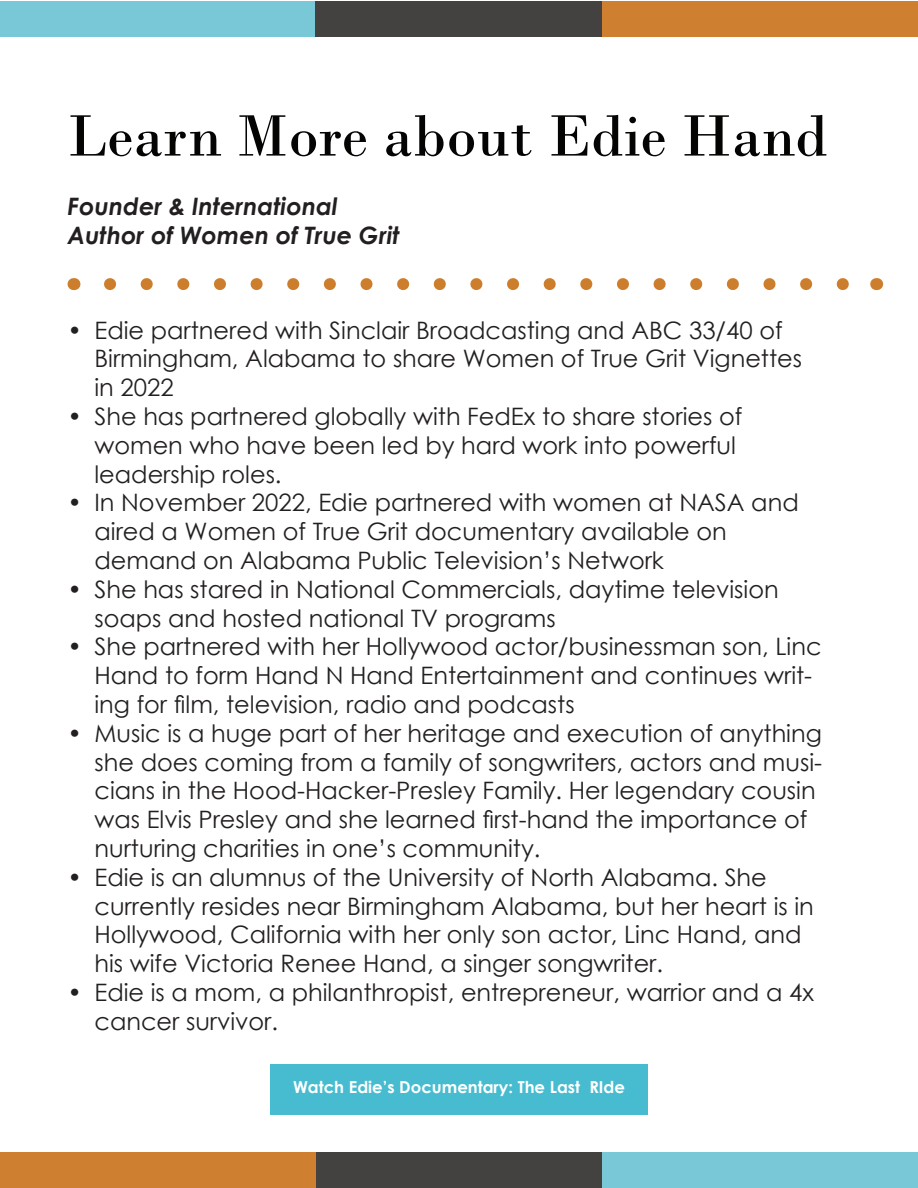
<style>
.page{position:relative;width:918px;height:1188px;background:#fff}
.page>*{position:absolute;margin:0;border:0;box-sizing:border-box;transform-origin:0 0}
.t1{font:61.5px "Bodoni";color:#040503}
.t2{font:24px/28.8px "Century Gothic";color:#231f20}
.t3{font:italic 700 24px "Century Gothic";color:#231f20}
.t4{font:700 16.5px "Century Gothic";color:#fff}
</style>
<div class="page">
<div style="left:0;top:2px;width:316px;height:35px;background:#79c8d7"></div>
<div style="left:316px;top:1px;width:286px;height:36px;background:#434240"></div>
<div style="left:602px;top:1px;width:316px;height:36px;background:#ce7f30"></div>
<svg style="left:110px;top:278px;width:739px;height:12px"></svg>
<svg style="left:74px;top:278px;width:1px;height:12px"></svg>
<svg style="left:876px;top:278px;width:1px;height:12px"></svg>
<div style="left:602px;top:1153px;width:316px;height:35px;background:#79c8d7"></div>
<div style="left:316px;top:1152px;width:286px;height:36px;background:#434240"></div>
<div style="left:0;top:1152px;width:316px;height:36px;background:#ce7f30"></div>
<div style="left:270px;top:1065px;width:378px;height:50px;background:#47bcd0"></div>
<p class="t1" style="left:68px;top:99px;width:762px">Learn More about Edie Hand</p>
<p class="t3" style="left:68px;top:188px;width:272px">Founder &amp; International</p>
<p class="t3" style="left:68px;top:217px;width:334px">Author of Women of True Grit</p>
<p class="t2" style="left:94px;top:315px;width:709px;text-indent:-27px">• Edie partnered with Sinclair Broadcasting and ABC 33/40 of<br>Birmingham, Alabama to share Women of True Grit Vignettes in 2022</p>
<p class="t2" style="left:94px;top:402px;width:649px;text-indent:-27px">• She has partnered globally with FedEx to share stories of women who have been led by hard work into powerful leadership roles.</p>
<p class="t2" style="left:94px;top:488px;width:706px;text-indent:-27px">• In November 2022, Edie partnered with women at NASA and aired a Women of True Grit documentary available on demand on Alabama Public Television’s Network</p>
<p class="t2" style="left:94px;top:574px;width:686px;text-indent:-27px">• She has stared in National Commercials, daytime television soaps and hosted national TV programs</p>
<p class="t2" style="left:94px;top:632px;width:729px;text-indent:-27px">• She partnered with her Hollywood actor/businessman son, Linc<br>Hand to form Hand N Hand Entertainment and continues writ&shy;ing for film, television, radio and podcasts</p>
<p class="t2" style="left:94px;top:718px;width:729px;text-indent:-27px">• Music is a huge part of her heritage and execution of anything she does coming from a family of songwriters, actors and musi&shy;cians in the Hood-Hacker-Presley Family. Her legendary cousin was Elvis Presley and she learned first-hand the importance of nurturing charities in one’s community.</p>
<p class="t2" style="left:94px;top:862px;width:721px;text-indent:-27px">• Edie is an alumnus of the University of North Alabama. She currently resides near Birmingham Alabama, but her heart is in Hollywood, California with her only son actor, Linc Hand, and his wife Victoria Renee Hand, a singer songwriter.</p>
<p class="t2" style="left:94px;top:978px;width:721px;text-indent:-27px">• Edie is a mom, a philanthropist, entrepreneur, warrior and a 4x cancer survivor.</p>
<p class="t4" style="left:293px;top:1074px;width:333px">Watch Edie’s Documentary: The Last RIde</p>
</div>
